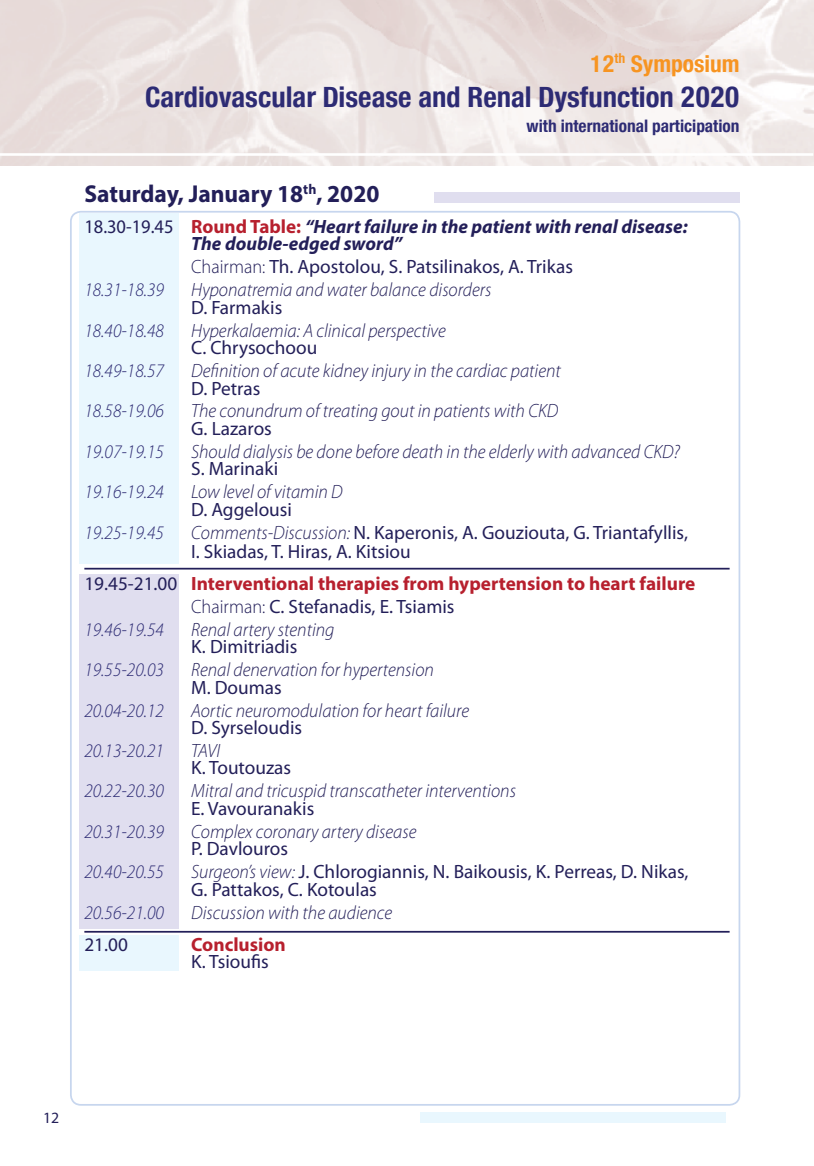
<style>
.page{position:relative;width:814px;height:1166px;background:#fff}
.page>*{position:absolute;margin:0;border:0;box-sizing:border-box;transform-origin:0 0}
.t1{font:700 condensed 30.62px "Helvetica Neue Greek";color:#2d2b74}
.t2{font:700 condensed 25.03px "Helvetica Neue Greek";color:#f79421}
.t3{font:700 24.5px "Myriad Pro";color:#231f59;scale:.96 1}
.t4{font:italic 300 19.25px "Myriad Pro";color:#231f59;scale:.95 1}
.t5{font:19.25px/19.2px "Myriad Pro";color:#231f59}
.t6{font:italic 300 19.25px "Myriad Pro";color:#2d2b74;scale:.95 1}
.t7{font:italic 700 19.25px/17.5px "Myriad Pro";color:#231f59}
.t8{font:700 19.25px "Myriad Pro";color:#b7202e}
.t9{font:700 condensed 18.55px "Helvetica Neue Greek";color:#2d2b74}
.t10{font:15.75px "Myriad Pro";color:#231f59}
.s1{font-weight:400;font-style:normal}
.s2{font-style:normal;color:#b7202e}
.s3{font-weight:300}
.s4{font-weight:300;font-style:italic}
.s5{font-weight:400;color:#231f59}
</style>
<div class="page">
<div style="left:434px;top:192px;width:305px;height:10px;background:#e0deef"></div>
<div style="left:420px;top:1112px;width:305px;height:10px;background:#e9f7fe"></div>
<div style="left:80px;top:213px;width:99px;height:350px;background:#e9f7fe"></div>
<div style="left:80px;top:935px;width:99px;height:36px;background:#e9f7fe"></div>
<div style="left:79px;top:574px;width:100px;height:354px;background:#e0deef"></div>
<hr style="left:84px;top:568px;width:645px;height:1px;background:#231f59">
<hr style="left:84px;top:931px;width:645px;height:1px;background:#231f59">
<h2 class="t2" style="left:590px;top:50px;width:151px">12<sup>th</sup> Symposium</h2>
<h1 class="t1" style="left:145px;top:81px;width:596px">Cardiovascular Disease and Renal Dysfunction 2020</h1>
<p class="t9" style="left:526px;top:116px;width:214px">with international participation</p>
<p class="t3" style="left:84px;top:178px;width:309px">Saturday, January 18<sup>th</sup>, 2020</p>
<p class="t7" style="left:191px;top:217px;width:498px;text-indent:-107px"><span class="s1">18.30-19.45</span> <span class="s2">Round Table:</span> “Heart failure in the patient with renal disease:<br>The double-edged sword”</p>
<p class="t5" style="left:191px;top:257px;width:383px"><span class="s3">Chairman:</span> Th. Apostolou, S. Patsilinakos, A. Trikas</p>
<p class="t6" style="left:84px;top:278px;width:85px">18.31-18.39</p>
<p class="t4" style="left:191px;top:278px;width:317px">Hyponatremia and water balance disorders</p>
<p class="t5" style="left:191px;top:297px;width:93px">D. Farmakis</p>
<p class="t6" style="left:84px;top:319px;width:85px">18.40-18.48</p>
<p class="t4" style="left:191px;top:319px;width:270px">Hyperkalaemia: A clinical perspective</p>
<p class="t5" style="left:191px;top:338px;width:128px">C. Chrysochoou</p>
<p class="t6" style="left:84px;top:359px;width:85px">18.49-18.57</p>
<p class="t4" style="left:191px;top:359px;width:390px">Definition of acute kidney injury in the cardiac patient</p>
<p class="t5" style="left:191px;top:378px;width:71px">D. Petras</p>
<p class="t6" style="left:84px;top:399px;width:85px">18.58-19.06</p>
<p class="t4" style="left:191px;top:399px;width:388px">The conundrum of treating gout in patients with CKD</p>
<p class="t5" style="left:191px;top:419px;width:82px">G. Lazaros</p>
<p class="t6" style="left:84px;top:440px;width:85px">19.07-19.15</p>
<p class="t4" style="left:191px;top:440px;width:516px">Should dialysis be done before death in the elderly with advanced CKD?</p>
<p class="t5" style="left:191px;top:459px;width:89px">S. Marinaki</p>
<p class="t6" style="left:84px;top:480px;width:85px">19.16-19.24</p>
<p class="t4" style="left:191px;top:480px;width:161px">Low level of vitamin D</p>
<p class="t5" style="left:191px;top:499px;width:102px">D. Aggelousi</p>
<p class="t6" style="left:84px;top:521px;width:85px">19.25-19.45</p>
<p class="t5" style="left:191px;top:522px;width:498px"><span class="s4">Comments-Discussion:</span> N. Kaperonis, A. Gouziouta, G. Triantafyllis,<br>I. Skiadas, T. Hiras, A. Kitsiou</p>
<p class="t8" style="left:84px;top:571px;width:612px"><span class="s5">19.45-21.00</span> Interventional therapies from hypertension to heart failure</p>
<p class="t5" style="left:191px;top:597px;width:265px"><span class="s3">Chairman:</span> C. Stefanadis, E. Tsiamis</p>
<p class="t6" style="left:84px;top:618px;width:85px">19.46-19.54</p>
<p class="t4" style="left:191px;top:618px;width:152px">Renal artery stenting</p>
<p class="t5" style="left:191px;top:637px;width:108px">K. Dimitriadis</p>
<p class="t6" style="left:84px;top:658px;width:85px">19.55-20.03</p>
<p class="t4" style="left:191px;top:658px;width:257px">Renal denervation for hypertension</p>
<p class="t5" style="left:191px;top:677px;width:92px">M. Doumas</p>
<p class="t6" style="left:84px;top:699px;width:85px">20.04-20.12</p>
<p class="t4" style="left:191px;top:699px;width:294px">Aortic neuromodulation for heart failure</p>
<p class="t5" style="left:191px;top:718px;width:112px">D. Syrseloudis</p>
<p class="t6" style="left:84px;top:739px;width:85px">20.13-20.21</p>
<p class="t4" style="left:191px;top:739px;width:32px">TAVI</p>
<p class="t5" style="left:191px;top:758px;width:101px">K. Toutouzas</p>
<p class="t6" style="left:84px;top:779px;width:85px">20.22-20.30</p>
<p class="t4" style="left:191px;top:779px;width:343px">Mitral and tricuspid transcatheter interventions</p>
<p class="t5" style="left:191px;top:798px;width:125px">E. Vavouranakis</p>
<p class="t6" style="left:84px;top:820px;width:85px">20.31-20.39</p>
<p class="t4" style="left:191px;top:820px;width:238px">Complex coronary artery disease</p>
<p class="t5" style="left:191px;top:839px;width:98px">P. Davlouros</p>
<p class="t6" style="left:84px;top:860px;width:85px">20.40-20.55</p>
<p class="t5" style="left:191px;top:862px;width:499px;line-height:17.5px"><span class="s4">Surgeon’s view:</span> J. Chlorogiannis, Ν. Baikousis, K. Perreas, D. Nikas,<br>G. Pattakos, C. Kotoulas</p>
<p class="t6" style="left:84px;top:900px;width:85px">20.56-21.00</p>
<p class="t4" style="left:191px;top:900px;width:213px">Discussion with the audience</p>
<p class="t5" style="left:84px;top:934px;width:45px">21.00</p>
<p class="t8" style="left:191px;top:932px;width:96px">Conclusion</p>
<p class="t5" style="left:191px;top:952px;width:79px">K. Tsioufis</p>
<p class="t10" style="left:43px;top:1107px;width:18px">12</p>
</div>
